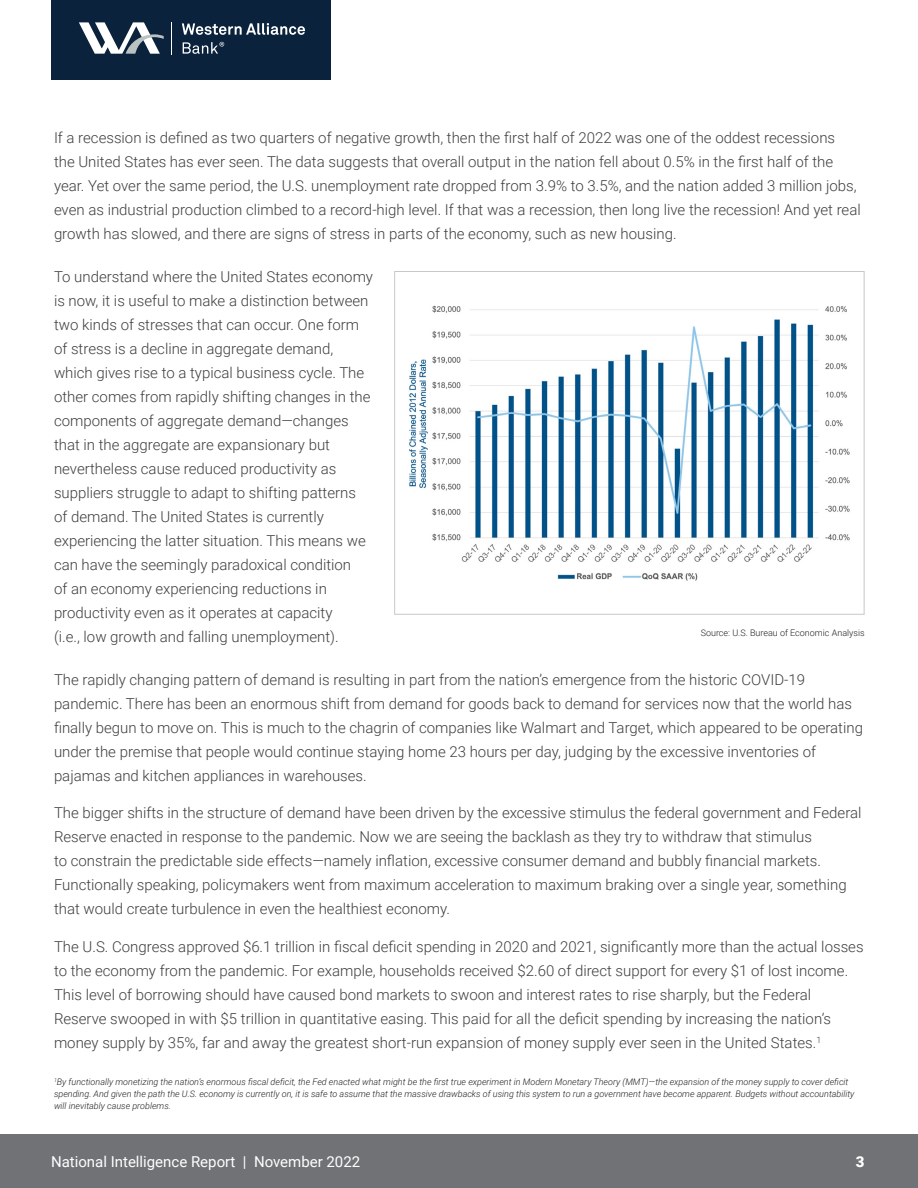
<style>
.page{position:relative;width:918px;height:1188px;background:#fff}
.page>*{position:absolute;margin:0;border:0;box-sizing:border-box;transform-origin:0 0}
.t1{font:300 15px/24px "Roboto";color:#3e3e3f}
.t2{font:15px "Roboto";color:#fff}
.t3{font:900 15px "Roboto";color:#fff}
.t4{font:italic 300 9px/12px "Roboto";color:#231f20}
.t5{font:300 9px "Roboto";color:#231f20}
</style>
<div class="page">
<div style="left:0;top:1134px;width:918px;height:54px;background:#717275"></div>
<div style="left:51px;top:0;width:280px;height:80px;background:#0a223b"></div>
<svg style="left:182px;top:23px;width:123px;height:12px"></svg>
<svg style="left:79px;top:22px;width:85px;height:32px"></svg>
<svg style="left:183px;top:42px;width:41px;height:12px"></svg>
<hr style="left:171px;top:22px;width:1px;height:32px;background:#fff">
<img style="left:409px;top:305px;width:441px;height:276px">
<div style="left:394px;top:271px;width:471px;height:344px;border:1px solid #c7c8ca"></div>
<p class="t1" style="left:54px;top:125px;width:808px">If a recession is defined as two quarters of negative growth, then the first half of 2022 was one of the oddest recessions<br>the United States has ever seen. The data suggests that overall output in the nation fell about 0.5% in the first half of the year. Yet over the same period, the U.S. unemployment rate dropped from 3.9% to 3.5%, and the nation added 3 million jobs, even as industrial production climbed to a record-high level. If that was a recession, then long live the recession! And yet real growth has slowed, and there are signs of stress in parts of the economy, such as new housing.</p>
<p class="t1" style="left:54px;top:264px;width:321px">To understand where the United States economy is now, it is useful to make a distinction between two kinds of stresses that can occur. One form of stress is a decline in aggregate demand, which gives rise to a typical business cycle. The other comes from rapidly shifting changes in the components of aggregate demand—changes that in the aggregate are expansionary but nevertheless cause reduced productivity as suppliers struggle to adapt to shifting patterns of demand. The United States is currently experiencing the latter situation. This means we can have the seemingly paradoxical condition<br>of an economy experiencing reductions in productivity even as it operates at capacity<br>(i.e., low growth and falling unemployment).</p>
<p class="t1" style="left:54px;top:667px;width:811px">The rapidly changing pattern of demand is resulting in part from the nation’s emergence from the historic COVID-19 pandemic. There has been an enormous shift from demand for goods back to demand for services now that the world has finally begun to move on. This is much to the chagrin of companies like Walmart and Target, which appeared to be operating under the premise that people would continue staying home 23 hours per day, judging by the excessive inventories of pajamas and kitchen appliances in warehouses.</p>
<p class="t1" style="left:54px;top:800px;width:809px">The bigger shifts in the structure of demand have been driven by the excessive stimulus the federal government and Federal Reserve enacted in response to the pandemic. Now we are seeing the backlash as they try to withdraw that stimulus<br>to constrain the predictable side effects—namely inflation, excessive consumer demand and bubbly financial markets.<br>Functionally speaking, policymakers went from maximum acceleration to maximum braking over a single year, something that would create turbulence in even the healthiest economy.</p>
<p class="t1" style="left:54px;top:934px;width:811px">The U.S. Congress approved $6.1 trillion in fiscal deficit spending in 2020 and 2021, significantly more than the actual losses to the economy from the pandemic. For example, households received $2.60 of direct support for every $1 of lost income.<br>This level of borrowing should have caused bond markets to swoon and interest rates to rise sharply, but the Federal Reserve swooped in with $5 trillion in quantitative easing. This paid for all the deficit spending by increasing the nation’s money supply by 35%, far and away the greatest short-run expansion of money supply ever seen in the United States.<sup>1</sup></p>
<p class="t4" style="left:54px;top:1075px;width:802px"><sup>1</sup>By functionally monetizing the nation’s enormous fiscal deficit, the Fed enacted what might be the first true experiment in Modern Monetary Theory (MMT)—the expansion of the money supply to cover deficit spending. And given the path the U.S. economy is currently on, it is safe to assume that the massive drawbacks of using this system to run a government have become apparent. Budgets without accountability will inevitably cause problems.</p>
<p class="t5" style="left:701px;top:627px;width:165px">Source: U.S. Bureau of Economic Analysis</p>
<p class="t2" style="left:51px;top:1151px;width:311px">National Intelligence Report | November 2022</p>
<p class="t3" style="left:856px;top:1151px;width:10px">3</p>
</div>
